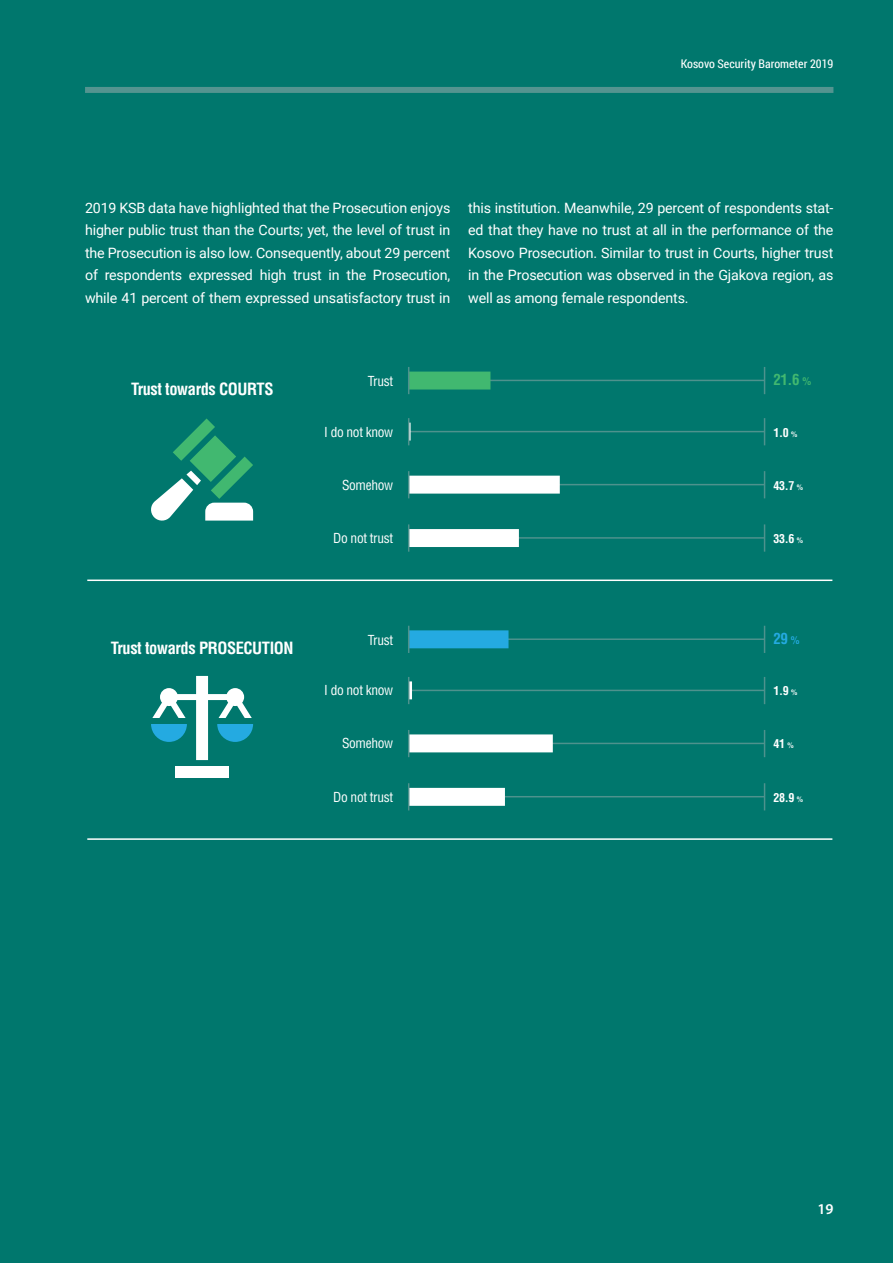
<style>
.page{position:relative;width:893px;height:1263px;background:#00776d}
.page>*{position:absolute;margin:0;border:0;box-sizing:border-box;transform-origin:0 0}
.t1{font:700 condensed 16.5px "Helvetica LT Std";letter-spacing:-.025em;color:#fff}
.t2{font:700 condensed 15px "Helvetica LT Std";color:#41b870}
.t3{font:700 condensed 15px "Helvetica LT Std";color:#24aae1}
.t4{font:600 15px "Myriad Pro";color:#fff}
.t5{font:14.25px/22.5px "Roboto";letter-spacing:-.01em;color:#fff;text-align:justify}
.t6{font:condensed 13.5px "Helvetica LT Std";letter-spacing:-.025em;color:#fff}
.t7{font:12px "Roboto Condensed";color:#fff}
.t8{font:700 condensed 12px "Helvetica LT Std";letter-spacing:-.025em;color:#fff}
.s1{font-size:10.5px}
.s2{font-size:7.5px}
</style>
<div class="page">
<hr style="left:409px;top:743px;width:356px;height:1px;background:#4e928d">
<hr style="left:409px;top:796px;width:356px;height:1px;background:#4e928d">
<svg style="left:764px;top:730px;width:1px;height:27px"></svg>
<svg style="left:764px;top:783px;width:1px;height:27px"></svg>
<hr style="left:87px;top:579px;width:745px;height:2px;background:#fff">
<div style="left:409px;top:734px;width:144px;height:18px;background:#fff"></div>
<div style="left:409px;top:788px;width:96px;height:18px;background:#fff"></div>
<hr style="left:87px;top:838px;width:745px;height:2px;background:#fff">
<hr style="left:409px;top:484px;width:356px;height:1px;background:#4e928d">
<hr style="left:409px;top:537px;width:356px;height:2px;background:#4e928d">
<hr style="left:409px;top:431px;width:356px;height:1px;background:#4e928d">
<svg style="left:408px;top:418px;width:3px;height:27px"></svg>
<svg style="left:764px;top:418px;width:1px;height:27px"></svg>
<div style="left:409px;top:476px;width:151px;height:18px;background:#fff"></div>
<div style="left:409px;top:529px;width:110px;height:18px;background:#fff"></div>
<svg style="left:408px;top:471px;width:1px;height:27px"></svg>
<svg style="left:408px;top:524px;width:1px;height:28px"></svg>
<svg style="left:764px;top:471px;width:1px;height:27px"></svg>
<hr style="left:409px;top:380px;width:356px;height:1px;background:#4e928d">
<div style="left:409px;top:372px;width:81px;height:17px;background:#41b870"></div>
<svg style="left:408px;top:367px;width:1px;height:27px"></svg>
<svg style="left:764px;top:367px;width:1px;height:27px"></svg>
<svg style="left:764px;top:524px;width:1px;height:28px"></svg>
<hr style="left:409px;top:690px;width:356px;height:1px;background:#4e928d">
<svg style="left:764px;top:677px;width:1px;height:27px"></svg>
<hr style="left:409px;top:681px;width:3px;height:18px;background:#fff">
<svg style="left:408px;top:677px;width:1px;height:27px"></svg>
<svg style="left:408px;top:730px;width:1px;height:27px"></svg>
<hr style="left:409px;top:638px;width:356px;height:2px;background:#4e928d">
<svg style="left:764px;top:626px;width:1px;height:27px"></svg>
<div style="left:409px;top:630px;width:99px;height:18px;background:#24aae1"></div>
<svg style="left:408px;top:626px;width:1px;height:27px"></svg>
<svg style="left:408px;top:783px;width:1px;height:27px"></svg>
<svg style="left:151px;top:418px;width:102px;height:103px"></svg>
<div style="left:175px;top:766px;width:54px;height:12px;background:#fff"></div>
<svg style="left:151px;top:676px;width:102px;height:84px"></svg>
<div style="left:85px;top:87px;width:748px;height:6px;background:#549490"></div>
<p class="t7" style="left:681px;top:55px;width:154px">Kosovo Security Barometer 2019</p>
<p class="t5" style="left:85px;top:196px;width:367px">2019 KSB data have highlighted that the Prosecution enjoys higher public trust than the Courts; yet, the level of trust in the Prosecution is also low. Consequently, about 29 percent of respondents expressed high trust in the Prosecution, while 41 percent of them expressed unsatisfactory trust in</p>
<p class="t5" style="left:468px;top:196px;width:367px">this institution. Meanwhile, 29 percent of respondents stat&shy;ed that they have no trust at all in the performance of the Kosovo Prosecution. Similar to trust in Courts, higher trust in the Prosecution was observed in the Gjakova region, as well as among female respondents.</p>
<p class="t1" style="left:131px;top:378px;width:144px">Trust towards COURTS</p>
<p class="t6" style="left:368px;top:373px;width:27px">Trust</p>
<p class="t2" style="left:773px;top:371px;width:40px">21.6 <span class="s1">%</span></p>
<p class="t6" style="left:324px;top:423px;width:70px">I do not know</p>
<p class="t8" style="left:773px;top:425px;width:25px">1.0 <span class="s2">%</span></p>
<p class="t6" style="left:342px;top:476px;width:53px">Somehow</p>
<p class="t6" style="left:333px;top:530px;width:61px">Do not trust</p>
<p class="t8" style="left:773px;top:478px;width:31px">43.7 <span class="s2">%</span></p>
<p class="t8" style="left:773px;top:531px;width:31px">33.6 <span class="s2">%</span></p>
<p class="t1" style="left:111px;top:637px;width:184px">Trust towards PROSECUTION</p>
<p class="t6" style="left:368px;top:631px;width:27px">Trust</p>
<p class="t3" style="left:773px;top:629px;width:28px">29 <span class="s1">%</span></p>
<p class="t6" style="left:324px;top:682px;width:70px">I do not know</p>
<p class="t8" style="left:773px;top:683px;width:25px">1.9 <span class="s2">%</span></p>
<p class="t6" style="left:342px;top:735px;width:53px">Somehow</p>
<p class="t6" style="left:333px;top:788px;width:61px">Do not trust</p>
<p class="t8" style="left:773px;top:736px;width:22px">41 <span class="s2">%</span></p>
<p class="t8" style="left:773px;top:790px;width:31px">28.9 <span class="s2">%</span></p>
<p class="t4" style="left:817px;top:1200px;width:18px">19</p>
</div>
